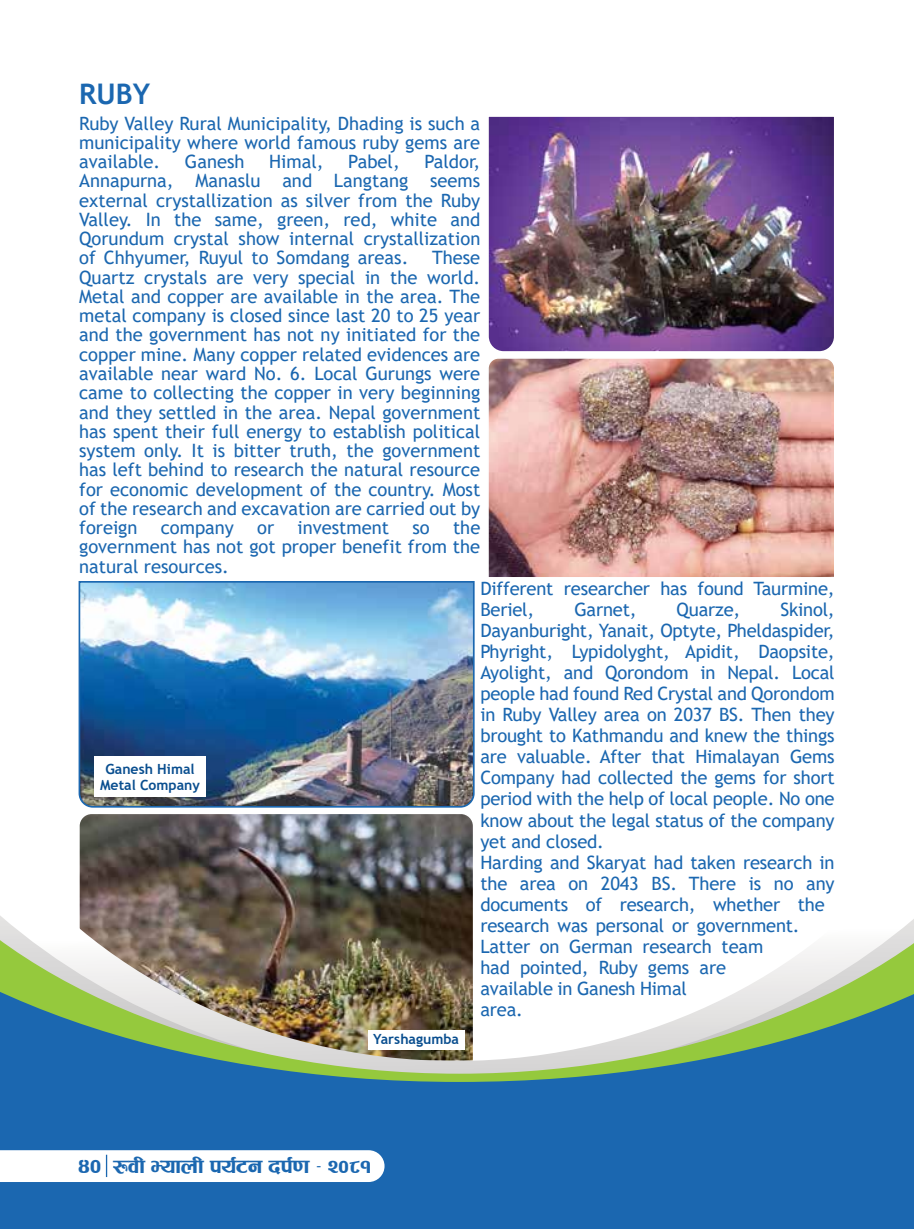
<style>
.page{position:relative;width:914px;height:1229px;background:#fff}
.page>*{position:absolute;margin:0;border:0;box-sizing:border-box;transform-origin:0 0}
.t1{font:700 28.35px "Trebuchet MS";color:#1b67b0}
.t2{font:24.5px "Ganesh";color:#1b67b0}
.t3{font:18.38px/19.2px "Trebuchet MS";letter-spacing:-.01em;color:#1b67b0;text-align:justify}
.t4{font:700 14px/15.8px "Trebuchet MS";color:#094e8f;text-align:center}
.s1{font-size:26.25px}
</style>
<div class="page">
<svg style="left:79px;top:814px;width:394px;height:24px;background:#6d6d71"></svg>
<img style="left:78px;top:581px;width:397px;height:227px">
<svg style="left:79px;top:844px;width:394px;height:13px;background:#595a5c"></svg>
<svg style="left:0;top:857px;width:914px;height:371px"></svg>
<img style="left:488px;top:358px;width:346px;height:219px">
<img style="left:488px;top:116px;width:346px;height:236px">
<svg style="left:0;top:1150px;width:384px;height:32px"></svg>
<div style="left:94px;top:756px;width:111px;height:41px;background:#fff"></div>
<div style="left:368px;top:1030px;width:97px;height:19px;background:#fff"></div>
<h1 class="t1" style="left:79px;top:76px;width:72px">RUBY</h1>
<p class="t3" style="left:79px;top:113px;width:402px">Ruby Valley Rural Municipality, Dhading is such a municipality where world famous ruby gems are available.</p>
<p class="t3" style="left:79px;top:152px;width:402px;text-indent:345px">Paldor, Annapurna, Manaslu and Langtang seems external crystallization as silver from the Ruby Valley. In the same, green, red, white and Qorundum crystal show internal crystallization of Chhyumer, Ruyul to Somdang areas.</p>
<p class="t3" style="left:185px;top:152px;width:61px">Ganesh</p>
<p class="t3" style="left:269px;top:152px;width:56px">Himal,</p>
<p class="t3" style="left:348px;top:152px;width:53px">Pabel,</p>
<p class="t3" style="left:79px;top:248px;width:402px;text-indent:353px">These Quartz crystals are very special in the world.<br>Metal and copper are available in the area. The metal company is closed since last 20 to 25 year and the government has not ny initiated for the copper mine. Many copper related evidences are available near ward No. 6. Local Gurungs were came to collecting the copper in very beginning and they settled in the area. Nepal government has spent their full energy to establish political system only. It is bitter truth, the government has left behind to research the natural resource for economic development of the country. Most of the research and excavation are carried out by foreign</p>
<p class="t3" style="left:79px;top:518px;width:402px;text-indent:374px">the government has not got proper benefit from the natural resources.</p>
<p class="t3" style="left:161px;top:518px;width:75px">company</p>
<p class="t3" style="left:257px;top:518px;width:19px">or</p>
<p class="t3" style="left:297px;top:518px;width:93px">investment</p>
<p class="t3" style="left:412px;top:518px;width:19px">so</p>
<p class="t4" style="left:100px;top:761px;width:101px">Ganesh Himal<br>Metal Company</p>
<p class="t4" style="left:373px;top:1031px;width:87px">Yarshagumba</p>
<p class="t3" style="left:480px;top:578px;width:356px;line-height:21px">Different researcher has found Taurmine,<br>Beriel,</p>
<p class="t3" style="left:480px;top:599px;width:356px;line-height:21px;text-align:left;text-indent:300px">Skinol, Dayanburight, Yanait, Optyte, Pheldaspider, Phyright, Lypidolyght, Apidit, Daopsite, Ayolight, and Qorondom in Nepal. Local people had found Red Crystal and Qorondom in Ruby Valley area on 2037 BS. Then they brought to Kathmandu and knew the things are valuable. After that Himalayan Gems Company had collected the gems for short period with the help of local people. No one know about the legal status of the company yet and closed.<br>Harding and Skaryat had taken research in the area on 2043 BS. There is no any documents of research, whether the research was personal or government.<br>Latter on German research team<br>had pointed, Ruby gems are<br>available in Ganesh Himal<br>area.</p>
<p class="t3" style="left:574px;top:600px;width:64px">Garnet,</p>
<p class="t3" style="left:676px;top:600px;width:65px">Quarze,</p>
<h2 class="t2" style="left:79px;top:1155px;width:294px"><span class="s1">$)</span> ?jL EofnL ko{6g bk{0f – @)*!</h2>
</div>
